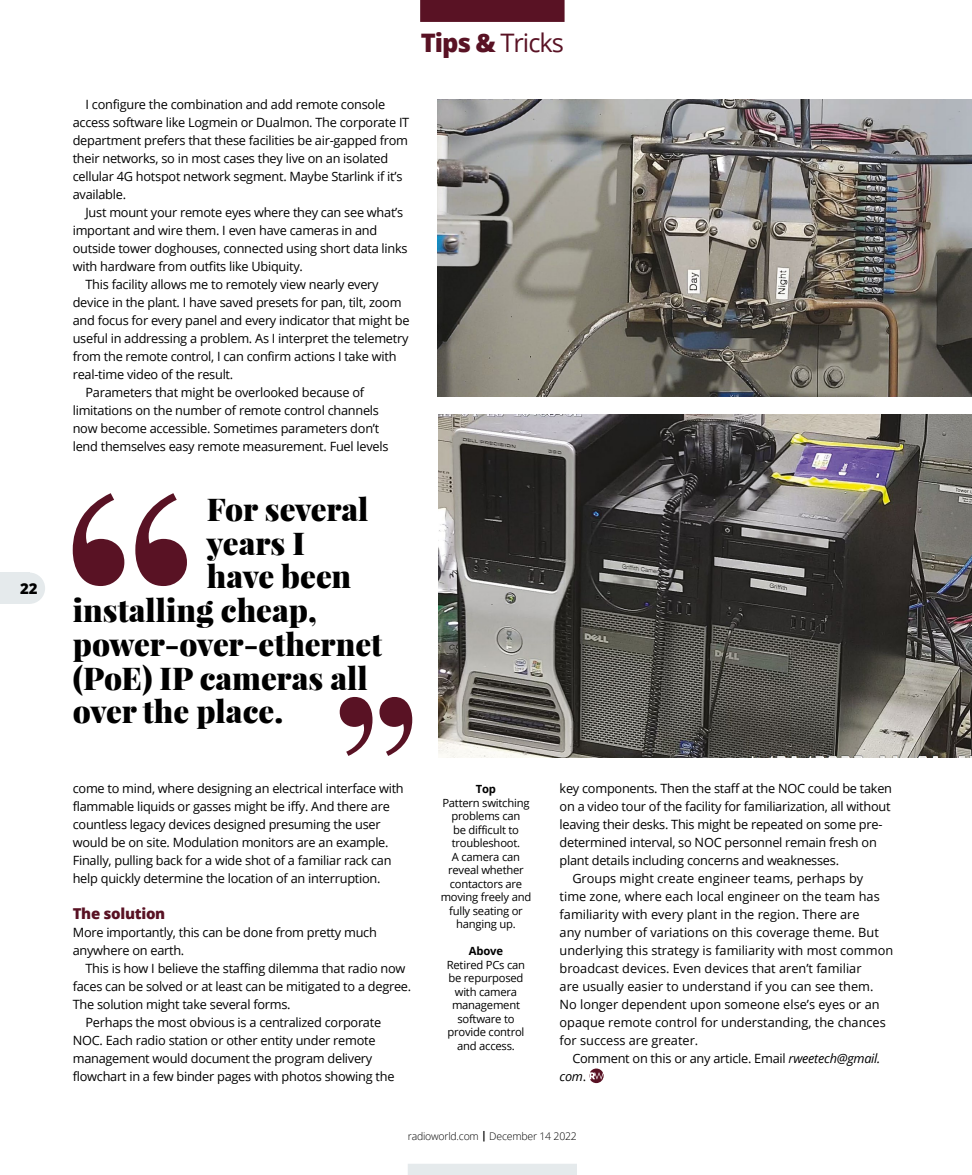
<style>
.page{position:relative;width:972px;height:1175px;background:#fff}
.page>*{position:absolute;margin:0;border:0;box-sizing:border-box;transform-origin:0 0}
.t1{font:368.4px "Playfair Display";color:#591224}
.t2{font:234px "Playfair Display";color:#591224}
.t3{font:900 31.5px "Playfair Display";color:#000}
.t4{font:25.5px "Open Sans";letter-spacing:-.04em;color:#591224}
.t5{font:800 15px "Open Sans";letter-spacing:-.02em;color:#591224}
.t6{font:800 15px "Open Sans";color:#000}
.t7{font:12.75px/18px "Open Sans";letter-spacing:-.02em;color:#000}
.t8{font:12.75px "Open Sans";color:#000}
.t9{font:italic 12.75px "Open Sans";color:#000}
.t10{font:11.25px/13.5px "Open Sans";letter-spacing:-.02em;color:#000;text-align:center}
.t11{font:700 11.25px "Open Sans";letter-spacing:-.02em;color:#000}
.t12{font:300 10.5px "Open Sans";letter-spacing:-.02em;color:#000}
.s1{font-weight:800}
.s2{font-style:italic}
.s3{font-style:normal}
.s4{font-weight:700}
</style>
<div class="page">
<svg style="left:589px;top:1068px;width:15px;height:15px"></svg>
<img style="left:438px;top:100px;width:534px;height:297px">
<img style="left:438px;top:415px;width:534px;height:342px">
<div style="left:14px;top:572px;width:31px;height:32px;background:#e5eaec;border-radius:50%"></div>
<div style="left:0;top:572px;width:29px;height:32px;background:#e5eaec"></div>
<div style="left:408px;top:1163px;width:169px;height:11px;background:#e5eaec"></div>
<div style="left:420px;top:0;width:145px;height:22px;background:#591224"></div>
<p class="t6" style="left:20px;top:577px;width:19px">22</p>
<h3 class="t4" style="left:421px;top:25px;width:145px"><span class="s1">Tips &amp;</span> Tricks</h3>
<p class="t7" style="left:73px;top:95px;width:338px;text-indent:13px">I configure the combination and add remote console access software like Logmein or Dualmon. The corporate IT department prefers that these facilities be air-gapped from their networks, so in most cases they live on an isolated cellular 4G hotspot network segment. Maybe Starlink if it’s available.</p>
<p class="t7" style="left:86px;top:203px;width:319px">Just mount your remote eyes where they can see what’s</p>
<p class="t7" style="left:73px;top:221px;width:306px">important and wire them. I even have cameras in and</p>
<p class="t7" style="left:73px;top:239px;width:336px">outside tower doghouses, connected using short data links</p>
<p class="t7" style="left:73px;top:257px;width:232px">with hardware from outfits like Ubiquity.</p>
<p class="t7" style="left:86px;top:275px;width:295px">This facility allows me to remotely view nearly every</p>
<p class="t7" style="left:73px;top:293px;width:330px">device in the plant. I have saved presets for pan, tilt, zoom</p>
<p class="t7" style="left:73px;top:311px;width:338px">and focus for every panel and every indicator that might be</p>
<p class="t7" style="left:73px;top:329px;width:337px">useful in addressing a problem. As I interpret the telemetry</p>
<p class="t7" style="left:73px;top:347px;width:325px">from the remote control, I can confirm actions I take with</p>
<p class="t7" style="left:73px;top:365px;width:162px">real-time video of the result.</p>
<p class="t7" style="left:86px;top:383px;width:280px">Parameters that might be overlooked because of</p>
<p class="t7" style="left:73px;top:401px;width:308px">limitations on the number of remote control channels</p>
<p class="t7" style="left:73px;top:419px;width:308px">now become accessible. Sometimes parameters don’t</p>
<p class="t7" style="left:73px;top:437px;width:317px">lend themselves easy remote measurement. Fuel levels</p>
<h1 class="t1" style="left:53px;top:391px;width:156px">“</h1>
<h3 class="t3" style="left:207px;top:488px;width:163px">For several</h3>
<h3 class="t3" style="left:207px;top:522px;width:100px">years I</h3>
<h3 class="t3" style="left:207px;top:556px;width:146px">have been</h3>
<h3 class="t3" style="left:73px;top:590px;width:246px">installing cheap,</h3>
<h3 class="t3" style="left:73px;top:623px;width:311px">power-over-ethernet</h3>
<h3 class="t3" style="left:73px;top:657px;width:297px">(PoE) IP cameras all</h3>
<h3 class="t3" style="left:73px;top:691px;width:212px">over the place.</h3>
<h2 class="t2" style="left:327px;top:632px;width:99px">”</h2>
<p class="t7" style="left:73px;top:779px;width:333px">come to mind, where designing an electrical interface with flammable liquids or gasses might be iffy. And there are countless legacy devices designed presuming the user would be on site. Modulation monitors are an example.<br>Finally, pulling back for a wide shot of a familiar rack can help quickly determine the location of an interruption.</p>
<p class="t5" style="left:73px;top:902px;width:94px">The solution</p>
<p class="t7" style="left:73px;top:923px;width:306px">More importantly, this can be done from pretty much anywhere on earth.</p>
<p class="t7" style="left:85px;top:959px;width:321px">This is how I believe the staffing dilemma that radio now</p>
<p class="t7" style="left:73px;top:977px;width:340px">faces can be solved or at least can be mitigated to a degree.</p>
<p class="t7" style="left:73px;top:995px;width:219px">The solution might take several forms.</p>
<p class="t7" style="left:85px;top:1013px;width:297px">Perhaps the most obvious is a centralized corporate</p>
<p class="t7" style="left:73px;top:1031px;width:304px">NOC. Each radio station or other entity under remote</p>
<p class="t7" style="left:73px;top:1049px;width:301px">management would document the program delivery</p>
<p class="t7" style="left:73px;top:1067px;width:323px">flowchart in a few binder pages with photos showing the</p>
<p class="t11" style="left:476px;top:781px;width:22px">Top</p>
<p class="t10" style="left:441px;top:795px;width:92px">Pattern switching problems can<br>be difficult to troubleshoot.<br>A camera can reveal whether contactors are moving freely and fully seating or hanging up.</p>
<p class="t11" style="left:469px;top:943px;width:35px">Above</p>
<p class="t10" style="left:447px;top:957px;width:80px">Retired PCs can be repurposed with camera management software to provide control and access.</p>
<p class="t7" style="left:560px;top:779px;width:334px">key components. Then the staff at the NOC could be taken</p>
<p class="t7" style="left:560px;top:797px;width:332px">on a video tour of the facility for familiarization, all without</p>
<p class="t7" style="left:560px;top:815px;width:324px">leaving their desks. This might be repeated on some pre-</p>
<p class="t7" style="left:560px;top:833px;width:319px">determined interval, so NOC personnel remain fresh on</p>
<p class="t7" style="left:560px;top:851px;width:281px">plant details including concerns and weaknesses.</p>
<p class="t8" style="left:572px;top:869px;width:292px">Groups might create engineer teams, perhaps by</p>
<p class="t8" style="left:560px;top:887px;width:322px">time zone, where each local engineer on the team has</p>
<p class="t8" style="left:560px;top:905px;width:302px">familiarity with every plant in the region. There are</p>
<p class="t8" style="left:560px;top:923px;width:321px">any number of variations on this coverage theme. But</p>
<p class="t8" style="left:560px;top:941px;width:335px">underlying this strategy is familiarity with most common</p>
<p class="t8" style="left:560px;top:959px;width:303px">broadcast devices. Even devices that aren’t familiar</p>
<p class="t8" style="left:560px;top:977px;width:315px">are usually easier to understand if you can see them.</p>
<p class="t8" style="left:560px;top:995px;width:322px">No longer dependent upon someone else’s eyes or an</p>
<p class="t8" style="left:560px;top:1013px;width:328px">opaque remote control for understanding, the chances</p>
<p class="t8" style="left:560px;top:1031px;width:140px">for success are greater.</p>
<p class="t7" style="left:572px;top:1049px;width:310px">Comment on this or any article. Email <span class="s2">rweetech@gmail.</span></p>
<p class="t9" style="left:560px;top:1067px;width:28px">com<span class="s3">.</span></p>
<p class="t12" style="left:408px;top:1128px;width:171px">radioworld.com <span class="s4">|</span> December 14 2022</p>
</div>
